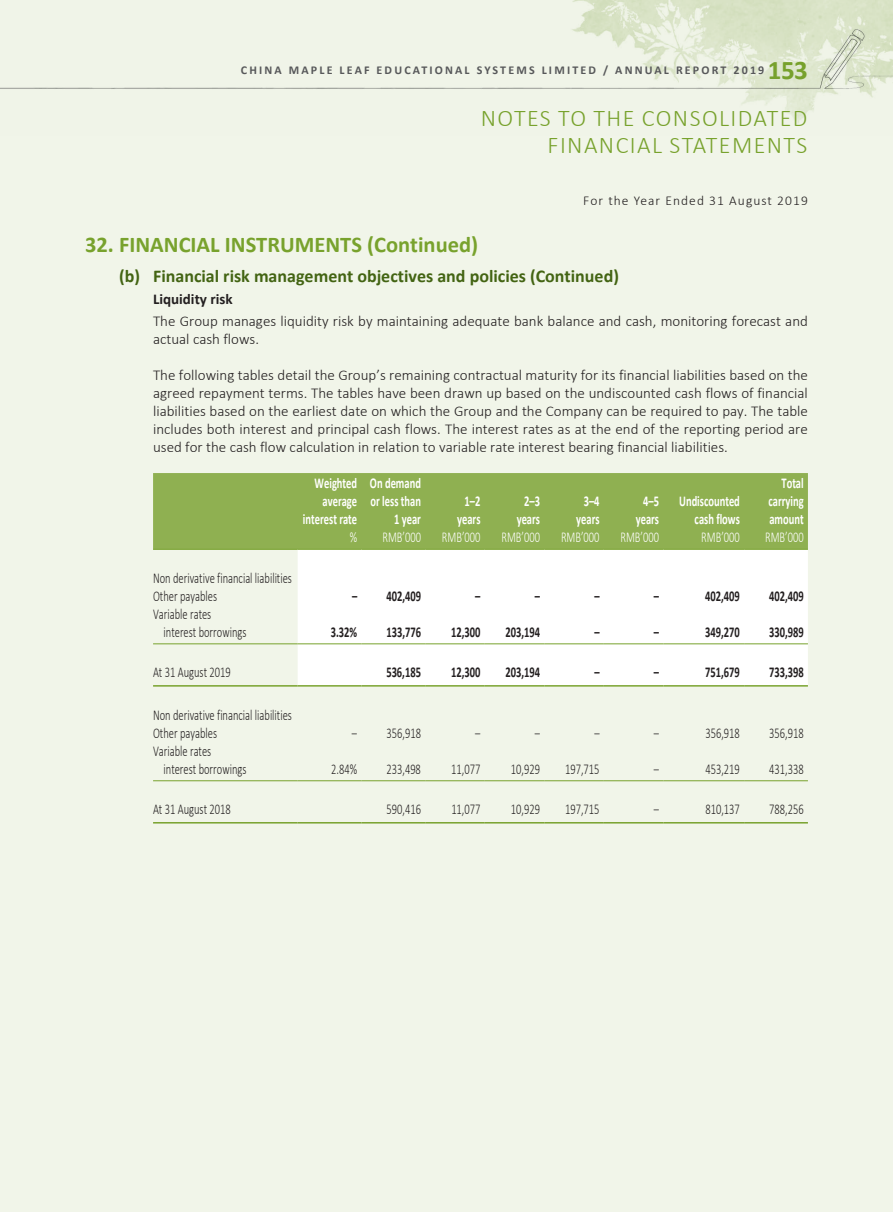
<style>
.page{position:relative;width:893px;height:1212px;background:#f1f5e9}
.page>*{position:absolute;margin:0;border:0;box-sizing:border-box;transform-origin:0 0}
.t1{font:700 27px "Calibri";color:#78a22d}
.t2{font:300 24px/27px "Calibri";letter-spacing:.06em;color:#78a22d;text-align:right}
.t3{font:700 22.5px "Calibri";color:#78a22d}
.t4{font:700 18px "Calibri";color:#436413}
.t5{font:300 15px/18px "Calibri";color:#231f20}
.t6{font:300 15px/18px "Calibri";color:#231f20;scale:.7 1}
.t7{font:700 15px/18px "Calibri";color:#fff;text-align:center;scale:.7 1}
.t8{font:700 15px "Calibri";color:#231f20;scale:.7 1}
.t9{font:300 15px "Calibri";color:#fff;scale:.7 1}
.t10{font:700 15px "Calibri";color:#231f20}
.t11{font:300 13.5px "Calibri";letter-spacing:.08em;color:#231f20}
.t12{font:700 12px "Calibri";letter-spacing:.18em;color:#57585a}
</style>
<div class="page">
<img style="left:0;top:0;width:893px;height:123px">
<div style="left:153px;top:473px;width:655px;height:76px;background:#8fb051"></div>
<div style="left:298px;top:550px;width:510px;height:135px;background:#fff"></div>
<hr style="left:153px;top:549px;width:145px;height:1px;background:#78a22d">
<hr style="left:298px;top:549px;width:63px;height:1px;background:#78a22d">
<hr style="left:361px;top:549px;width:64px;height:1px;background:#78a22d">
<hr style="left:425px;top:549px;width:60px;height:1px;background:#78a22d">
<hr style="left:485px;top:549px;width:59px;height:1px;background:#78a22d">
<hr style="left:544px;top:549px;width:60px;height:1px;background:#78a22d">
<hr style="left:604px;top:549px;width:59px;height:1px;background:#78a22d">
<hr style="left:663px;top:549px;width:81px;height:1px;background:#78a22d">
<hr style="left:744px;top:549px;width:64px;height:1px;background:#78a22d">
<hr style="left:153px;top:643px;width:145px;height:1px;background:#78a22d">
<hr style="left:298px;top:643px;width:63px;height:1px;background:#78a22d">
<hr style="left:361px;top:643px;width:64px;height:1px;background:#78a22d">
<hr style="left:425px;top:643px;width:60px;height:1px;background:#78a22d">
<hr style="left:485px;top:643px;width:59px;height:1px;background:#78a22d">
<hr style="left:544px;top:643px;width:60px;height:1px;background:#78a22d">
<hr style="left:604px;top:643px;width:59px;height:1px;background:#78a22d">
<hr style="left:663px;top:643px;width:81px;height:1px;background:#78a22d">
<hr style="left:744px;top:643px;width:64px;height:1px;background:#78a22d">
<hr style="left:153px;top:685px;width:145px;height:2px;background:#78a22d">
<hr style="left:298px;top:685px;width:63px;height:2px;background:#78a22d">
<hr style="left:361px;top:685px;width:64px;height:2px;background:#78a22d">
<hr style="left:425px;top:685px;width:60px;height:2px;background:#78a22d">
<hr style="left:485px;top:685px;width:59px;height:2px;background:#78a22d">
<hr style="left:544px;top:685px;width:60px;height:2px;background:#78a22d">
<hr style="left:604px;top:685px;width:59px;height:2px;background:#78a22d">
<hr style="left:663px;top:685px;width:81px;height:2px;background:#78a22d">
<hr style="left:744px;top:685px;width:64px;height:2px;background:#78a22d">
<hr style="left:153px;top:780px;width:145px;height:1px;background:#78a22d">
<hr style="left:298px;top:780px;width:63px;height:1px;background:#78a22d">
<hr style="left:361px;top:780px;width:64px;height:1px;background:#78a22d">
<hr style="left:425px;top:780px;width:60px;height:1px;background:#78a22d">
<hr style="left:485px;top:780px;width:59px;height:1px;background:#78a22d">
<hr style="left:544px;top:780px;width:60px;height:1px;background:#78a22d">
<hr style="left:604px;top:780px;width:59px;height:1px;background:#78a22d">
<hr style="left:663px;top:780px;width:81px;height:1px;background:#78a22d">
<hr style="left:744px;top:780px;width:64px;height:1px;background:#78a22d">
<hr style="left:153px;top:822px;width:145px;height:1px;background:#78a22d">
<hr style="left:298px;top:822px;width:63px;height:1px;background:#78a22d">
<hr style="left:361px;top:822px;width:64px;height:1px;background:#78a22d">
<hr style="left:425px;top:822px;width:60px;height:1px;background:#78a22d">
<hr style="left:485px;top:822px;width:59px;height:1px;background:#78a22d">
<hr style="left:544px;top:822px;width:60px;height:1px;background:#78a22d">
<hr style="left:604px;top:822px;width:59px;height:1px;background:#78a22d">
<hr style="left:663px;top:822px;width:81px;height:1px;background:#78a22d">
<hr style="left:744px;top:822px;width:64px;height:1px;background:#78a22d">
<p class="t12" style="left:241px;top:61px;width:525px">CHINA MAPLE LEAF EDUCATIONAL SYSTEMS LIMITED / ANNUAL REPORT 2019</p>
<h1 class="t1" style="left:768px;top:51px;width:41px">153</h1>
<h2 class="t2" style="left:481px;top:105px;width:328px">NOTES TO THE CONSOLIDATED<br>FINANCIAL STATEMENTS</h2>
<p class="t11" style="left:583px;top:193px;width:226px">For the Year Ended 31 August 2019</p>
<h3 class="t3" style="left:85px;top:229px;width:395px">32. FINANCIAL INSTRUMENTS (Continued)</h3>
<p class="t4" style="left:119px;top:263px;width:501px">(b) Financial risk management objectives and policies (Continued)</p>
<p class="t10" style="left:153px;top:288px;width:81px">Liquidity risk</p>
<p class="t5" style="left:153px;top:312px;width:656px">The Group manages liquidity risk by maintaining adequate bank balance and cash, monitoring forecast and actual cash flows.</p>
<p class="t5" style="left:153px;top:366px;width:656px;text-align:justify">The following tables detail the Group’s remaining contractual maturity for its financial liabilities based on the agreed repayment terms. The tables have been drawn up based on the undiscounted cash flows of financial liabilities based on the earliest date on which the Group and the Company can be required to pay. The table includes both interest and principal cash flows. The interest rates as at the end of the reporting period are used for the cash flow calculation in relation to variable rate interest bearing financial liabilities.</p>
<p class="t7" style="left:303px;top:474px;width:79px;text-align:right">Weighted average interest rate</p>
<p class="t7" style="left:370px;top:474px;width:74px;text-align:right">On demand or less than<br>1 year</p>
<p class="t7" style="left:768px;top:474px;width:52px;text-align:justify;text-indent:13px">Total carrying amount</p>
<p class="t7" style="left:457px;top:492px;width:35px">1–2 years</p>
<p class="t7" style="left:517px;top:492px;width:35px">2–3 years</p>
<p class="t7" style="left:576px;top:492px;width:35px">3–4 years</p>
<p class="t7" style="left:636px;top:492px;width:35px">4–5 years</p>
<p class="t7" style="left:679px;top:492px;width:88px;text-align:right">Undiscounted cash flows</p>
<p class="t6" style="left:153px;top:569px;width:200px">Non derivative financial liabilities<br>Other payables</p>
<p class="t6" style="left:164px;top:605px;width:120px;text-indent:-10px">Variable rates interest borrowings</p>
<p class="t9" style="left:350px;top:528px;width:12px">%</p>
<p class="t9" style="left:382px;top:528px;width:57px">RMB’000</p>
<p class="t9" style="left:442px;top:528px;width:57px">RMB’000</p>
<p class="t9" style="left:501px;top:528px;width:57px">RMB’000</p>
<p class="t9" style="left:561px;top:528px;width:57px">RMB’000</p>
<p class="t9" style="left:620px;top:528px;width:57px">RMB’000</p>
<p class="t9" style="left:701px;top:528px;width:57px">RMB’000</p>
<p class="t9" style="left:765px;top:528px;width:57px">RMB’000</p>
<p class="t8" style="left:352px;top:585px;width:100px">– 402,409</p>
<p class="t8" style="left:475px;top:585px;width:9px">–</p>
<p class="t8" style="left:535px;top:585px;width:9px">–</p>
<p class="t8" style="left:594px;top:585px;width:9px">–</p>
<p class="t8" style="left:654px;top:585px;width:9px">–</p>
<p class="t8" style="left:705px;top:585px;width:51px">402,409</p>
<p class="t8" style="left:769px;top:585px;width:51px">402,409</p>
<p class="t8" style="left:331px;top:621px;width:39px">3.32%</p>
<p class="t8" style="left:386px;top:621px;width:51px">133,776</p>
<p class="t8" style="left:451px;top:621px;width:43px">12,300</p>
<p class="t8" style="left:505px;top:621px;width:51px">203,194</p>
<p class="t8" style="left:594px;top:621px;width:9px">–</p>
<p class="t8" style="left:654px;top:621px;width:9px">–</p>
<p class="t8" style="left:705px;top:621px;width:51px">349,270</p>
<p class="t8" style="left:769px;top:621px;width:51px">330,989</p>
<p class="t6" style="left:153px;top:663px;width:112px">At 31 August 2019</p>
<p class="t8" style="left:386px;top:662px;width:51px">536,185</p>
<p class="t8" style="left:451px;top:662px;width:43px">12,300</p>
<p class="t8" style="left:505px;top:662px;width:51px">203,194</p>
<p class="t8" style="left:594px;top:662px;width:9px">–</p>
<p class="t8" style="left:654px;top:662px;width:9px">–</p>
<p class="t8" style="left:705px;top:662px;width:51px">751,679</p>
<p class="t8" style="left:769px;top:662px;width:51px">733,398</p>
<p class="t6" style="left:153px;top:706px;width:200px">Non derivative financial liabilities<br>Other payables</p>
<p class="t6" style="left:352px;top:724px;width:100px">– 356,918</p>
<p class="t6" style="left:475px;top:724px;width:9px">–</p>
<p class="t6" style="left:535px;top:724px;width:9px">–</p>
<p class="t6" style="left:594px;top:724px;width:9px">–</p>
<p class="t6" style="left:654px;top:724px;width:9px">–</p>
<p class="t6" style="left:705px;top:724px;width:51px">356,918</p>
<p class="t6" style="left:769px;top:724px;width:51px">356,918</p>
<p class="t6" style="left:164px;top:742px;width:120px;text-indent:-10px">Variable rates interest borrowings</p>
<p class="t6" style="left:331px;top:760px;width:39px">2.84%</p>
<p class="t6" style="left:386px;top:760px;width:51px">233,498</p>
<p class="t6" style="left:451px;top:760px;width:43px">11,077</p>
<p class="t6" style="left:511px;top:760px;width:43px">10,929</p>
<p class="t6" style="left:565px;top:760px;width:51px">197,715</p>
<p class="t6" style="left:654px;top:760px;width:9px">–</p>
<p class="t6" style="left:705px;top:760px;width:51px">453,219</p>
<p class="t6" style="left:769px;top:760px;width:51px">431,338</p>
<p class="t6" style="left:153px;top:800px;width:112px">At 31 August 2018</p>
<p class="t6" style="left:386px;top:800px;width:51px">590,416</p>
<p class="t6" style="left:451px;top:800px;width:43px">11,077</p>
<p class="t6" style="left:511px;top:800px;width:43px">10,929</p>
<p class="t6" style="left:565px;top:800px;width:51px">197,715</p>
<p class="t6" style="left:654px;top:800px;width:9px">–</p>
<p class="t6" style="left:705px;top:800px;width:51px">810,137</p>
<p class="t6" style="left:769px;top:800px;width:51px">788,256</p>
</div>
